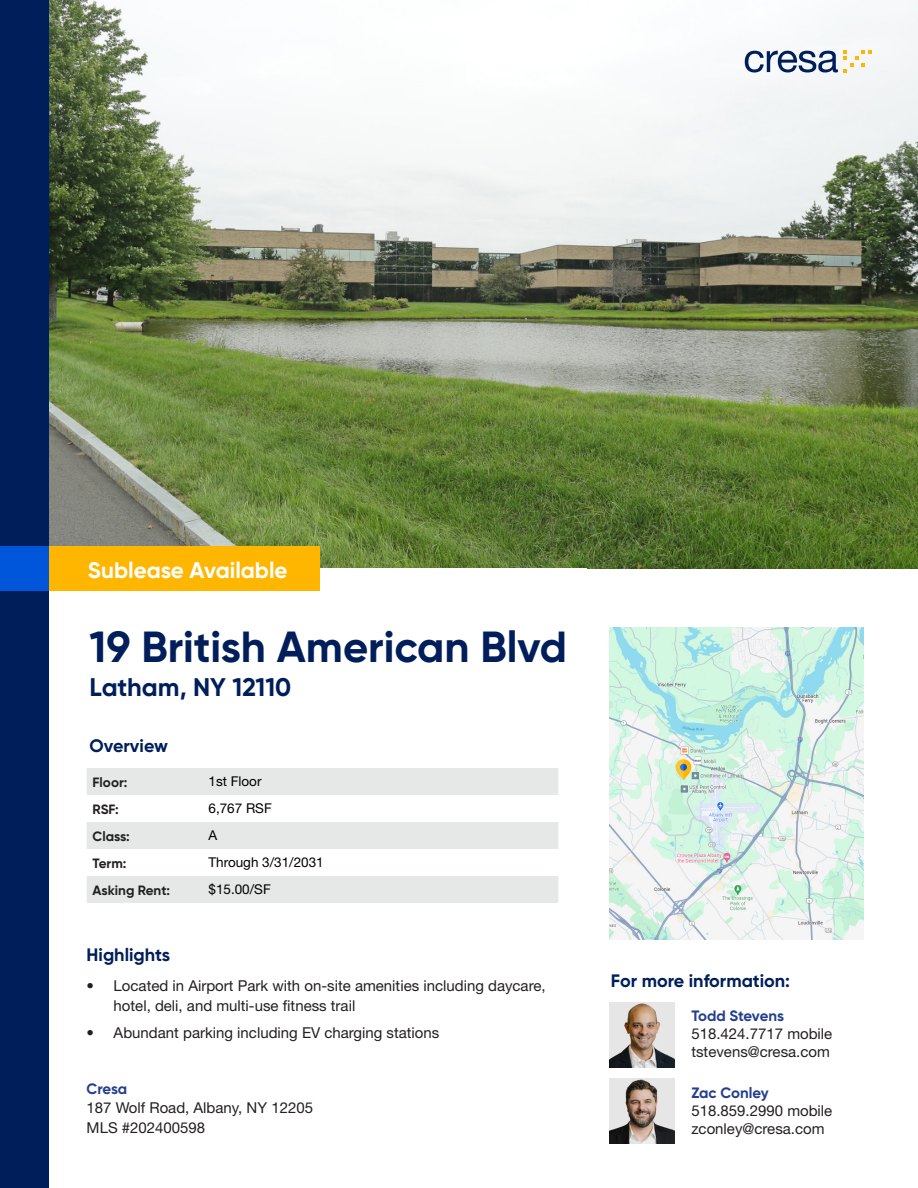
<style>
.page{position:relative;width:918px;height:1188px;background:#fff}
.page>*{position:absolute;margin:0;border:0;box-sizing:border-box;transform-origin:0 0}
.t1{font:700 43.5px "Gilroy";color:#001e5a}
.t2{font:700 25.5px "Gilroy";color:#001e5a}
.t3{font:700 22.5px "Gilroy";color:#fff}
.t4{font:700 18px "Gilroy";color:#001e5a}
.t5{font:15px/19.5px "Helvetica Neue LT Std";color:#231f20}
.t6{font:700 15px "Gilroy";letter-spacing:-.01em;color:#243e8c}
.t7{font:13.5px "Helvetica Neue LT Std";color:#000}
.t8{font:700 13.5px "Gilroy";color:#231f20}
</style>
<div class="page">
<img style="left:49px;top:0;width:869px;height:569px">
<div style="left:0;top:0;width:49px;height:1188px;background:#001e5a"></div>
<div style="left:49px;top:546px;width:271px;height:45px;background:#ffb600"></div>
<div style="left:0;top:546px;width:49px;height:45px;background:#0056da"></div>
<svg style="left:87px;top:768px;width:471px;height:135px;fill:#e5e8e7"></svg>
<img style="left:609px;top:1079px;width:65px;height:65px">
<img style="left:609px;top:1003px;width:65px;height:64px">
<svg style="left:745px;top:51px;width:93px;height:22px"></svg>
<svg style="left:844px;top:51px;width:28px;height:21px"></svg>
<img style="left:609px;top:627px;width:255px;height:313px">
<svg style="left:676px;top:759px;width:15px;height:21px"></svg>
<div style="left:680px;top:764px;width:7px;height:7px;background:#0056da;border-radius:50%"></div>
<svg style="left:676px;top:759px;width:8px;height:21px"></svg>
<p class="t3" style="left:88px;top:556px;width:201px">Sublease Available</p>
<p class="t1" style="left:90px;top:619px;width:479px">19 British American Blvd</p>
<p class="t2" style="left:90px;top:671px;width:203px">Latham, NY 12110</p>
<p class="t4" style="left:90px;top:734px;width:80px">Overview</p>
<p class="t8" style="left:93px;top:774px;width:36px">Floor:</p>
<p class="t7" style="left:208px;top:773px;width:55px">1st Floor</p>
<p class="t8" style="left:93px;top:801px;width:28px">RSF:</p>
<p class="t7" style="left:208px;top:800px;width:65px">6,767 RSF</p>
<p class="t8" style="left:93px;top:828px;width:39px">Class:</p>
<p class="t7" style="left:208px;top:827px;width:10px">A</p>
<p class="t8" style="left:93px;top:855px;width:35px">Term:</p>
<p class="t7" style="left:208px;top:854px;width:117px">Through 3/31/2031</p>
<p class="t8" style="left:93px;top:882px;width:79px">Asking Rent:</p>
<p class="t7" style="left:208px;top:881px;width:64px">$15.00/SF</p>
<p class="t4" style="left:87px;top:943px;width:85px">Highlights</p>
<p class="t5" style="left:114px;top:976px;width:434px;text-indent:-27px">• Located in Airport Park with on-site amenities including daycare, hotel, deli, and multi-use fitness trail</p>
<p class="t5" style="left:87px;top:1023px;width:354px">• Abundant parking including EV charging stations</p>
<p class="t6" style="left:87px;top:1079px;width:42px">Cresa</p>
<p class="t5" style="left:87px;top:1098px;width:228px">187 Wolf Road, Albany, NY 12205</p>
<p class="t5" style="left:87px;top:1118px;width:120px">MLS #202400598</p>
<p class="t4" style="left:611px;top:969px;width:181px">For more information:</p>
<p class="t6" style="left:691px;top:1007px;width:94px">Todd Stevens</p>
<p class="t5" style="left:691px;top:1024px;width:142px">518.424.7717 mobile</p>
<p class="t5" style="left:691px;top:1042px;width:140px">tstevens@cresa.com</p>
<p class="t6" style="left:691px;top:1083px;width:79px">Zac Conley</p>
<p class="t5" style="left:691px;top:1100px;width:142px">518.859.2990 mobile</p>
<p class="t5" style="left:691px;top:1118px;width:135px">zconley@cresa.com</p>
</div>
